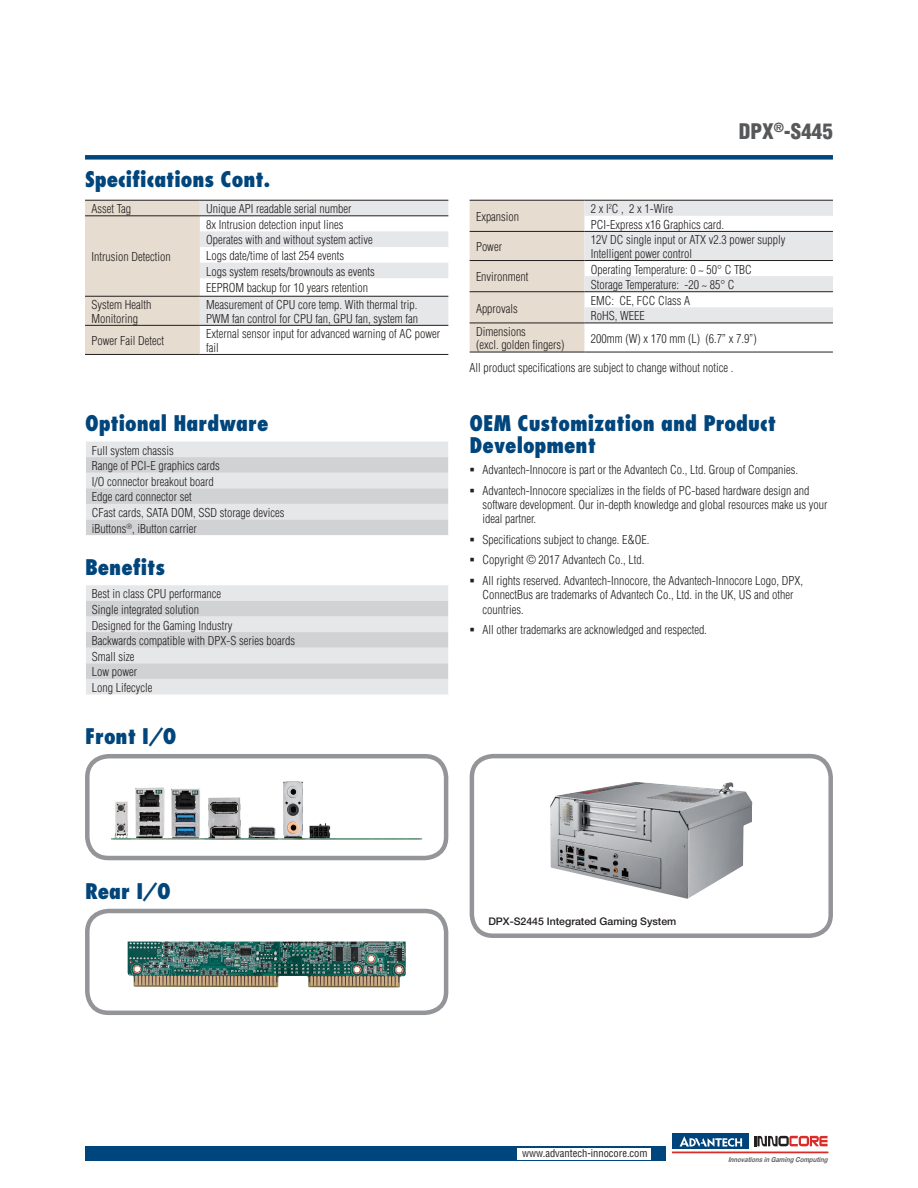
<style>
.page{position:relative;width:918px;height:1188px;background:#fff}
.page>*{position:absolute;margin:0;border:0;box-sizing:border-box;transform-origin:0 0}
.t1{font:800 condensed 21px/22.5px "Futura";color:#00457b}
.t2{font:900 condensed 21px "Helvetica";color:#57585a}
.t3{font:300 condensed 12px/15.6px "Helvetica";color:#231f20}
.t4{font:500 10.5px "Helvetica Neue";color:#231f20}
.t5{font:condensed 10.5px "Helvetica";color:#231f20}
.t6{font:italic 700 6.9px "Helvetica Neue";color:#636366;scale:.88 1}
</style>
<div class="page">
<div style="left:85px;top:155px;width:748px;height:5px;background:#00457b"></div>
<div style="left:85px;top:1147px;width:581px;height:14px;background:#00457b"></div>
<div style="left:518px;top:1148px;width:133px;height:12px;background:#fff"></div>
<hr style="left:672px;top:1152px;width:156px;height:1px;background:#da2d28">
<svg style="left:754px;top:1136px;width:74px;height:11px"></svg>
<div style="left:672px;top:1133px;width:77px;height:16px;background:#00447b"></div>
<svg style="left:680px;top:1136px;width:62px;height:11px"></svg>
<svg style="left:85px;top:201px;width:363px;height:153px"></svg>
<hr style="left:85px;top:200px;width:115px;height:1px;background:#231f20">
<hr style="left:200px;top:200px;width:248px;height:1px;background:#231f20">
<hr style="left:85px;top:215px;width:115px;height:1px;background:#231f20">
<hr style="left:85px;top:296px;width:115px;height:1px;background:#231f20">
<hr style="left:200px;top:215px;width:248px;height:1px;background:#231f20">
<hr style="left:200px;top:296px;width:248px;height:1px;background:#231f20">
<hr style="left:85px;top:325px;width:115px;height:1px;background:#231f20">
<hr style="left:200px;top:325px;width:248px;height:1px;background:#231f20">
<hr style="left:85px;top:354px;width:115px;height:1px;background:#231f20">
<hr style="left:200px;top:354px;width:248px;height:1px;background:#231f20">
<svg style="left:470px;top:201px;width:363px;height:151px"></svg>
<hr style="left:470px;top:200px;width:114px;height:1px;background:#231f20">
<hr style="left:584px;top:200px;width:249px;height:1px;background:#231f20">
<hr style="left:470px;top:231px;width:114px;height:1px;background:#231f20">
<hr style="left:584px;top:231px;width:249px;height:1px;background:#231f20">
<hr style="left:470px;top:260px;width:114px;height:1px;background:#231f20">
<hr style="left:470px;top:291px;width:114px;height:1px;background:#231f20">
<hr style="left:584px;top:260px;width:249px;height:1px;background:#231f20">
<hr style="left:584px;top:291px;width:249px;height:1px;background:#231f20">
<hr style="left:470px;top:323px;width:114px;height:1px;background:#231f20">
<hr style="left:584px;top:323px;width:249px;height:1px;background:#231f20">
<hr style="left:470px;top:352px;width:114px;height:1px;background:#231f20">
<hr style="left:584px;top:352px;width:249px;height:1px;background:#231f20">
<svg style="left:86px;top:442px;width:363px;height:93px;background:#dbdcde"></svg>
<svg style="left:86px;top:585px;width:363px;height:110px;background:#dddee0"></svg>
<div style="left:85px;top:754px;width:363px;height:106px;border:4px solid #939598;border-radius:21px"></div>
<div style="left:85px;top:909px;width:363px;height:106px;border:4px solid #939598;border-radius:21px"></div>
<div style="left:470px;top:754px;width:363px;height:184px;border:4px solid #939598;border-radius:21px"></div>
<img style="left:550px;top:782px;width:202px;height:117px">
<img style="left:111px;top:781px;width:311px;height:59px">
<img style="left:128px;top:942px;width:278px;height:45px">
<h1 class="t1" style="left:85px;top:168px;width:187px">Specifications Cont.</h1>
<p class="t3" style="left:91px;top:201px;width:41px">Asset Tag</p>
<p class="t3" style="left:206px;top:201px;width:147px">Unique API readable serial number</p>
<p class="t3" style="left:91px;top:249px;width:81px">Intrusion Detection</p>
<p class="t3" style="left:206px;top:217px;width:170px">8x Intrusion detection input lines Operates with and without system active Logs date/time of last 254 events<br>Logs system resets/brownouts as events</p>
<p class="t3" style="left:206px;top:280px;width:163px">EEPROM backup for 10 years retention</p>
<p class="t3" style="left:91px;top:298px;width:61px;line-height:13.5px">System Health<br>Monitoring</p>
<p class="t3" style="left:206px;top:298px;width:213px;line-height:13.5px">Measurement of CPU core temp. With thermal trip.<br>PWM fan control for CPU fan, GPU fan, system fan</p>
<p class="t3" style="left:91px;top:333px;width:74px">Power Fail Detect</p>
<p class="t3" style="left:206px;top:327px;width:235px;line-height:13.5px">External sensor input for advanced warning of AC power fail</p>
<h1 class="t1" style="left:85px;top:412px;width:185px">Optional Hardware</h1>
<p class="t3" style="left:92px;top:442px;width:194px">Full system chassis<br>Range of PCI-E graphics cards<br>I/O connector breakout board<br>Edge card connector set<br>CFast cards, SATA DOM, SSD storage devices iButtons<sup>®</sup>, iButton carrier</p>
<h1 class="t1" style="left:85px;top:555px;width:82px">Benefits</h1>
<p class="t3" style="left:92px;top:586px;width:205px">Best in class CPU performance<br>Single integrated solution<br>Designed for the Gaming Industry<br>Backwards compatible with DPX-S series boards<br>Small size<br>Low power<br>Long Lifecycle</p>
<h1 class="t1" style="left:85px;top:725px;width:93px">Front I/O</h1>
<h1 class="t2" style="left:739px;top:119px;width:96px">DPX<sup>®</sup>-S445</h1>
<p class="t3" style="left:476px;top:209px;width:45px">Expansion</p>
<p class="t3" style="left:591px;top:201px;width:135px">2 x I<sup>2</sup>C , 2 x 1-Wire<br>PCI-Express x16 Graphics card.</p>
<p class="t3" style="left:476px;top:239px;width:28px">Power</p>
<p class="t3" style="left:591px;top:233px;width:196px;line-height:13.5px">12V DC single input or ATX v2.3 power supply<br>Intelligent power control</p>
<p class="t3" style="left:476px;top:269px;width:54px">Environment</p>
<p class="t3" style="left:591px;top:261px;width:163px">Operating Temperature: 0 ~ 50° C TBC<br>Storage Temperature: -20 ~ 85° C</p>
<p class="t3" style="left:476px;top:300px;width:43px">Approvals</p>
<p class="t3" style="left:591px;top:293px;width:101px">EMC: CE, FCC Class A<br>RoHS, WEEE</p>
<p class="t3" style="left:476px;top:325px;width:90px;line-height:13.5px">Dimensions<br>(excl. golden fingers)</p>
<p class="t3" style="left:591px;top:331px;width:167px">200mm (W) x 170 mm (L) (6.7” x 7.9”)</p>
<p class="t3" style="left:470px;top:359px;width:265px">All product specifications are subject to change without notice .</p>
<h1 class="t1" style="left:470px;top:412px;width:308px">OEM Customization and Product<br>Development</h1>
<p class="t3" style="left:482px;top:459px;width:329px;line-height:20.7px">Advantech-Innocore is part or the Advantech Co., Ltd. Group of Companies.<br>Advantech-Innocore specializes in the fields of PC-based hardware design and</p>
<p class="t3" style="left:482px;top:497px;width:347px;line-height:14.2px">software development. Our in-depth knowledge and global resources make us your ideal partner.</p>
<p class="t3" style="left:482px;top:529px;width:322px;line-height:20.7px">Specifications subject to change. E&amp;OE.<br>Copyright © 2017 Advantech Co., Ltd.<br>All rights reserved. Advantech-Innocore, the Advantech-Innocore Logo, DPX,</p>
<p class="t3" style="left:482px;top:588px;width:313px;line-height:14.2px">ConnectBus are trademarks of Advantech Co., Ltd. in the UK, US and other countries.</p>
<p class="t3" style="left:482px;top:622px;width:226px">All other trademarks are acknowledged and respected.</p>
<h1 class="t1" style="left:85px;top:879px;width:87px">Rear I/O</h1>
<p class="t4" style="left:488px;top:915px;width:190px">DPX-S2445 Integrated Gaming System</p>
<p class="t5" style="left:522px;top:1147px;width:127px">www.advantech-innocore.com</p>
<p class="t6" style="left:728px;top:1154px;width:118px">InnovationsinGamingComputing</p>
</div>
